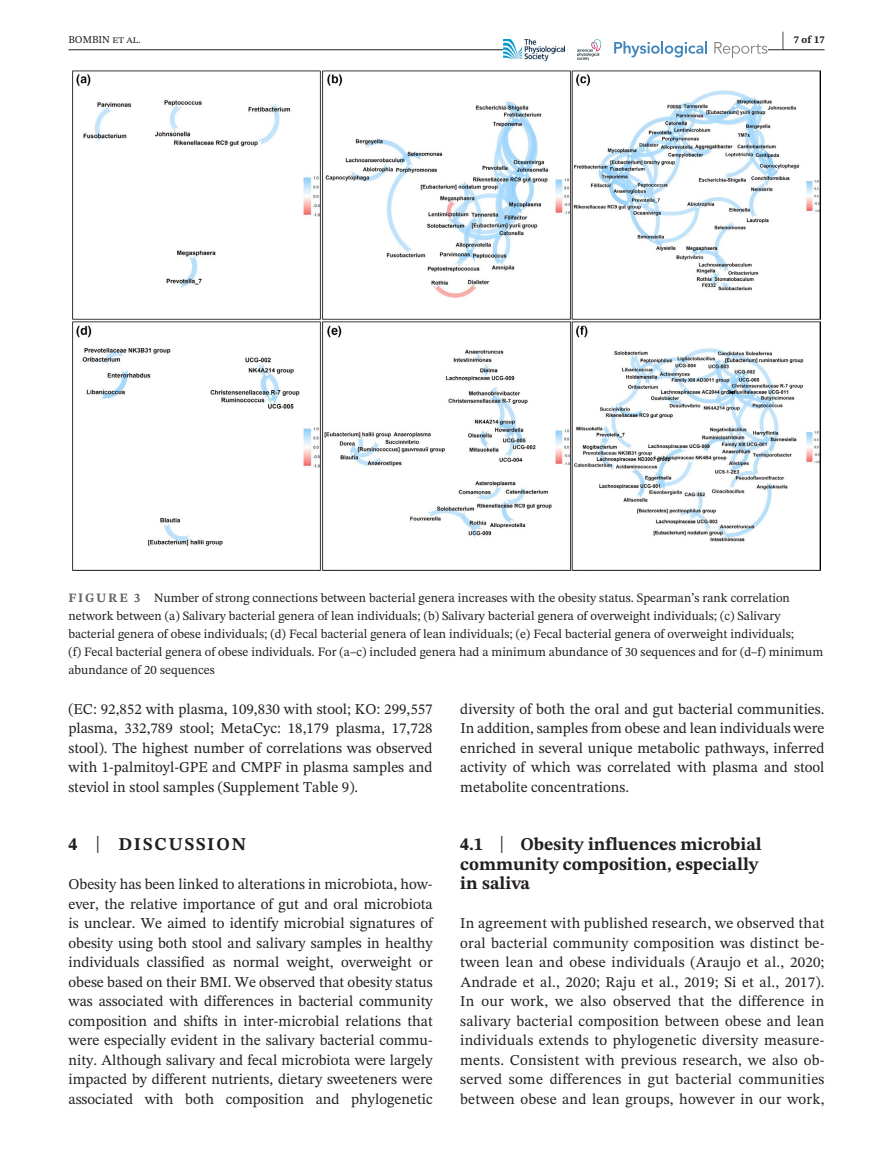
<style>
.page{position:relative;width:893px;height:1174px;background:#fff}
.page>*{position:absolute;margin:0;border:0;box-sizing:border-box;transform-origin:0 0}
.t1{font:700 21px "STIX Two Text";color:#231f20;scale:.42 1}
.t2{font:700 18px/19.5px "STIX Two Text";color:#231f20}
.t3{font:700 18px "STIX Two Text";letter-spacing:.1em;color:#231f20}
.t4{font:15px/19.5px "STIX Two Text";color:#231f20;text-align:justify}
.t5{font:12.75px/18px "STIX Two Text";color:#231f20}
.t6{font:10.5px "STIX Two Text";color:#231f20}
.t7{font:700 10.5px "STIX Two Text";color:#231f20}
.s1{font-weight:700;color:#636366}
.s2{font-weight:400;font-size:23.7px}
</style>
<div class="page">
<hr style="left:68px;top:49px;width:756px;height:1px;background:#231f20">
<div style="left:503px;top:39px;width:265px;height:21px;background:#fff"></div>
<svg style="left:577px;top:39px;width:24px;height:21px"></svg>
<img style="left:503px;top:39px;width:62px;height:21px">
<svg style="left:614px;top:41px;width:93px;height:16px"></svg>
<svg style="left:714px;top:42px;width:54px;height:16px"></svg>
<img style="left:72px;top:70px;width:749px;height:500px">
<h1 class="t1" style="left:782px;top:24px;width:8px">|</h1>
<p class="t6" style="left:68px;top:32px;width:74px">BOMBIN et al.</p>
<p class="t7" style="left:794px;top:32px;width:32px">7 of 17</p>
<p class="t5" style="left:68px;top:589px;width:756px"><span class="s1">FIGURE 3</span> Number of strong connections between bacterial genera increases with the obesity status. Spearman’s rank correlation network between (a) Salivary bacterial genera of lean individuals; (b) Salivary bacterial genera of overweight individuals; (c) Salivary bacterial genera of obese individuals; (d) Fecal bacterial genera of lean individuals; (e) Fecal bacterial genera of overweight individuals;<br>(f) Fecal bacterial genera of obese individuals. For (a–c) included genera had a minimum abundance of 30 sequences and for (d–f) minimum abundance of 20 sequences</p>
<p class="t4" style="left:68px;top:699px;width:366px">(EC: 92,852 with plasma, 109,830 with stool; KO: 299,557 plasma, 332,789 stool; MetaCyc: 18,179 plasma, 17,728 stool). The highest number of correlations was observed with 1-palmitoyl-GPE and CMPF in plasma samples and steviol in stool samples (Supplement Table 9).</p>
<p class="t3" style="left:68px;top:831px;width:179px">4 <span class="s2">|</span> DISCUSSION</p>
<p class="t4" style="left:68px;top:874px;width:366px">Obesity has been linked to alterations in microbiota, how&shy;ever, the relative importance of gut and oral microbiota is unclear. We aimed to identify microbial signatures of obesity using both stool and salivary samples in healthy individuals classified as normal weight, overweight or obese based on their BMI. We observed that obesity status was associated with differences in bacterial community composition and shifts in inter-microbial relations that were especially evident in the salivary bacterial commu&shy;nity. Although salivary and fecal microbiota were largely impacted by different nutrients, dietary sweeteners were associated with both composition and phylogenetic</p>
<p class="t4" style="left:460px;top:699px;width:366px">diversity of both the oral and gut bacterial communities.<br>In addition, samples from obese and lean individuals were enriched in several unique metabolic pathways, inferred activity of which was correlated with plasma and stool metabolite concentrations.</p>
<p class="t2" style="left:460px;top:835px;width:303px">4.1 <span class="s2">|</span> Obesity influences microbial community composition, especially in saliva</p>
<p class="t4" style="left:460px;top:913px;width:366px">In agreement with published research, we observed that oral bacterial community composition was distinct be&shy;tween lean and obese individuals (Araujo et al., 2020; Andrade et al., 2020; Raju et al., 2019; Si et al., 2017).<br>In our work, we also observed that the difference in salivary bacterial composition between obese and lean individuals extends to phylogenetic diversity measure&shy;ments. Consistent with previous research, we also ob&shy;served some differences in gut bacterial communities between obese and lean groups, however in our work,</p>
</div>
